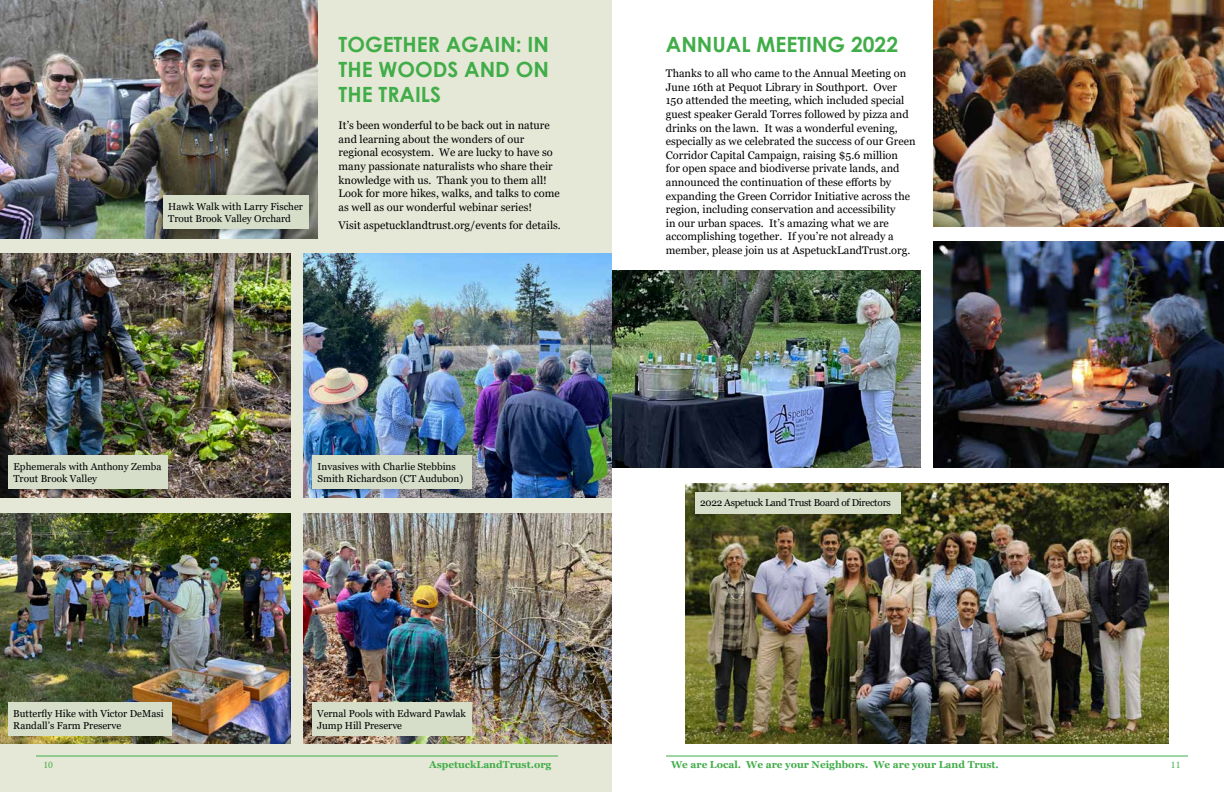
<style>
.page{position:relative;width:1224px;height:792px;background:#fff}
.page>*{position:absolute;margin:0;border:0;box-sizing:border-box;transform-origin:0 0}
.t1{font:700 21px/25.2px "Century Gothic";color:#41ad49;text-align:justify}
.t2{font:11px/13.6px "Georgia";color:#000}
.t3{font:10px/12px "Georgia";color:#000}
.t4{font:700 10px "Georgia";color:#41ad49}
.t5{font:10px "Georgia";letter-spacing:-.025em;color:#000}
.t6{font:10px "Minion Pro";color:#41ad49}
</style>
<div class="page">
<div style="left:0;top:0;width:612px;height:792px;background:#e6e8d7"></div>
<hr style="left:36px;top:756px;width:522px;height:1px;background:#41ad49">
<hr style="left:666px;top:756px;width:522px;height:1px;background:#41ad49">
<img style="left:686px;top:483px;width:482px;height:261px">
<img style="left:933px;top:0;width:291px;height:226px">
<div style="left:685px;top:482px;width:226px;height:42px;background:#000;opacity:.3"></div>
<div style="left:695px;top:492px;width:205px;height:21px;background:#d6deca"></div>
<img style="left:0;top:253px;width:291px;height:244px">
<img style="left:0;top:0;width:318px;height:238px">
<img style="left:303px;top:513px;width:309px;height:230px">
<img style="left:303px;top:253px;width:309px;height:244px">
<img style="left:0;top:513px;width:291px;height:230px">
<div style="left:8px;top:703px;width:163px;height:33px;background:#d6deca"></div>
<div style="left:153px;top:185px;width:166px;height:54px;background:#000;opacity:.3"></div>
<div style="left:163px;top:196px;width:146px;height:33px;background:#d6deca"></div>
<div style="left:302px;top:445px;width:180px;height:54px;background:#000;opacity:.3"></div>
<div style="left:313px;top:456px;width:159px;height:33px;background:#d6deca"></div>
<div style="left:312px;top:703px;width:160px;height:33px;background:#d6deca"></div>
<div style="left:0;top:445px;width:179px;height:54px;background:#000;opacity:.3"></div>
<div style="left:8px;top:456px;width:160px;height:33px;background:#d6deca"></div>
<img style="left:933px;top:241px;width:291px;height:226px">
<img style="left:612px;top:270px;width:309px;height:197px">
<p class="t3" style="left:168px;top:201px;width:136px">Hawk Walk with Larry Fischer<br>Trout Brook Valley Orchard</p>
<h1 class="t1" style="left:339px;top:31px;width:212px">TOGETHER AGAIN: IN THE WOODS AND ON THE TRAILS</h1>
<p class="t2" style="left:339px;top:119px;width:223px">It’s been wonderful to be back out in nature and learning about the wonders of our regional ecosystem. We are lucky to have so many passionate naturalists who share their knowledge with us. Thank you to them all!<br>Look for more hikes, walks, and talks to come as well as our wonderful webinar series!</p>
<p class="t2" style="left:339px;top:219px;width:224px">Visit aspetucklandtrust.org/events for details.</p>
<p class="t3" style="left:13px;top:461px;width:150px">Ephemerals with Anthony Zemba<br>Trout Brook Valley</p>
<p class="t3" style="left:13px;top:708px;width:152px">Butterfly Hike with Victor DeMasi<br>Randall’s Farm Preserve</p>
<p class="t3" style="left:318px;top:461px;width:147px">Invasives with Charlie Stebbins<br>Smith Richardson (CT Audubon)</p>
<p class="t3" style="left:317px;top:708px;width:150px">Vernal Pools with Edward Pawlak<br>Jump Hill Preserve</p>
<h1 class="t1" style="left:666px;top:31px;width:234px">ANNUAL MEETING 2022</h1>
<p class="t2" style="left:666px;top:67px;width:251px">Thanks to all who came to the Annual Meeting on June 16th at Pequot Library in Southport. Over 150 attended the meeting, which included special guest speaker Gerald Torres followed by pizza and drinks on the lawn. It was a wonderful evening, especially as we celebrated the success of our Green Corridor Capital Campaign, raising $5.6 million<br>for open space and biodiverse private lands, and announced the continuation of these efforts by expanding the Green Corridor Initiative across the region, including conservation and accessibility<br>in our urban spaces. It’s amazing what we are accomplishing together. If you’re not already a member, please join us at AspetuckLandTrust.org.</p>
<p class="t5" style="left:700px;top:497px;width:192px">2022 Aspetuck Land Trust Board of Directors</p>
<p class="t6" style="left:43px;top:758px;width:11px">10</p>
<p class="t4" style="left:429px;top:759px;width:124px">AspetuckLandTrust.org</p>
<p class="t4" style="left:671px;top:759px;width:329px">We are Local. We are your Neighbors. We are your Land Trust.</p>
<p class="t6" style="left:1171px;top:758px;width:11px">11</p>
</div>
